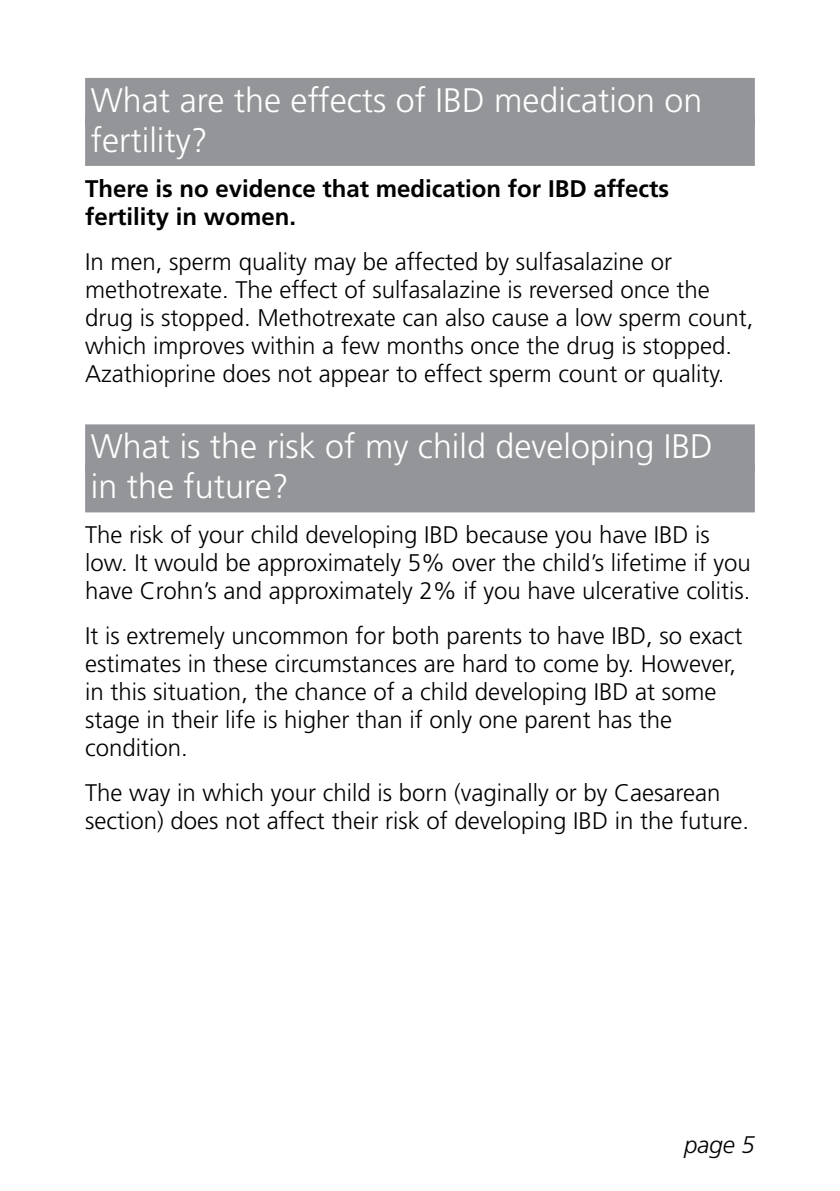
<style>
.page{position:relative;width:840px;height:1191px;background:#fff}
.page>*{position:absolute;margin:0;border:0;box-sizing:border-box;transform-origin:0 0}
.t1{font:300 34px/40px "Frutiger";color:#fff}
.t2{font:300 24px/28px "Frutiger";color:#000}
.t3{font:700 24px/28px "Frutiger";color:#000}
.t4{font:italic 300 24px "Frutiger";color:#000}
</style>
<div class="page">
<div style="left:85px;top:78px;width:669px;height:48px;background:#939598"></div>
<div style="left:85px;top:118px;width:669px;height:48px;background:#939598"></div>
<div style="left:85px;top:424px;width:669px;height:48px;background:#939598"></div>
<div style="left:85px;top:464px;width:669px;height:48px;background:#939598"></div>
<h1 class="t1" style="left:91px;top:80px;width:612px">What are the effects of IBD medication on fertility?</h1>
<p class="t3" style="left:85px;top:174px;width:585px">There is no evidence that medication for IBD affects fertility in women.</p>
<p class="t2" style="left:85px;top:247px;width:669px">In men, sperm quality may be affected by sulfasalazine or methotrexate. The effect of sulfasalazine is reversed once the drug is stopped. Methotrexate can also cause a low sperm count, which improves within a few months once the drug is stopped.<br>Azathioprine does not appear to effect sperm count or quality.</p>
<h1 class="t1" style="left:91px;top:426px;width:623px">What is the risk of my child developing IBD in the future?</h1>
<p class="t2" style="left:85px;top:521px;width:666px">The risk of your child developing IBD because you have IBD is low. It would be approximately 5% over the child’s lifetime if you have Crohn’s and approximately 2% if you have ulcerative colitis.</p>
<p class="t2" style="left:85px;top:622px;width:658px">It is extremely uncommon for both parents to have IBD, so exact estimates in these circumstances are hard to come by. However, in this situation, the chance of a child developing IBD at some stage in their life is higher than if only one parent has the condition.</p>
<p class="t2" style="left:85px;top:779px;width:665px">The way in which your child is born (vaginally or by Caesarean section) does not affect their risk of developing IBD in the future.</p>
<p class="t4" style="left:683px;top:1131px;width:72px">page 5</p>
</div>
